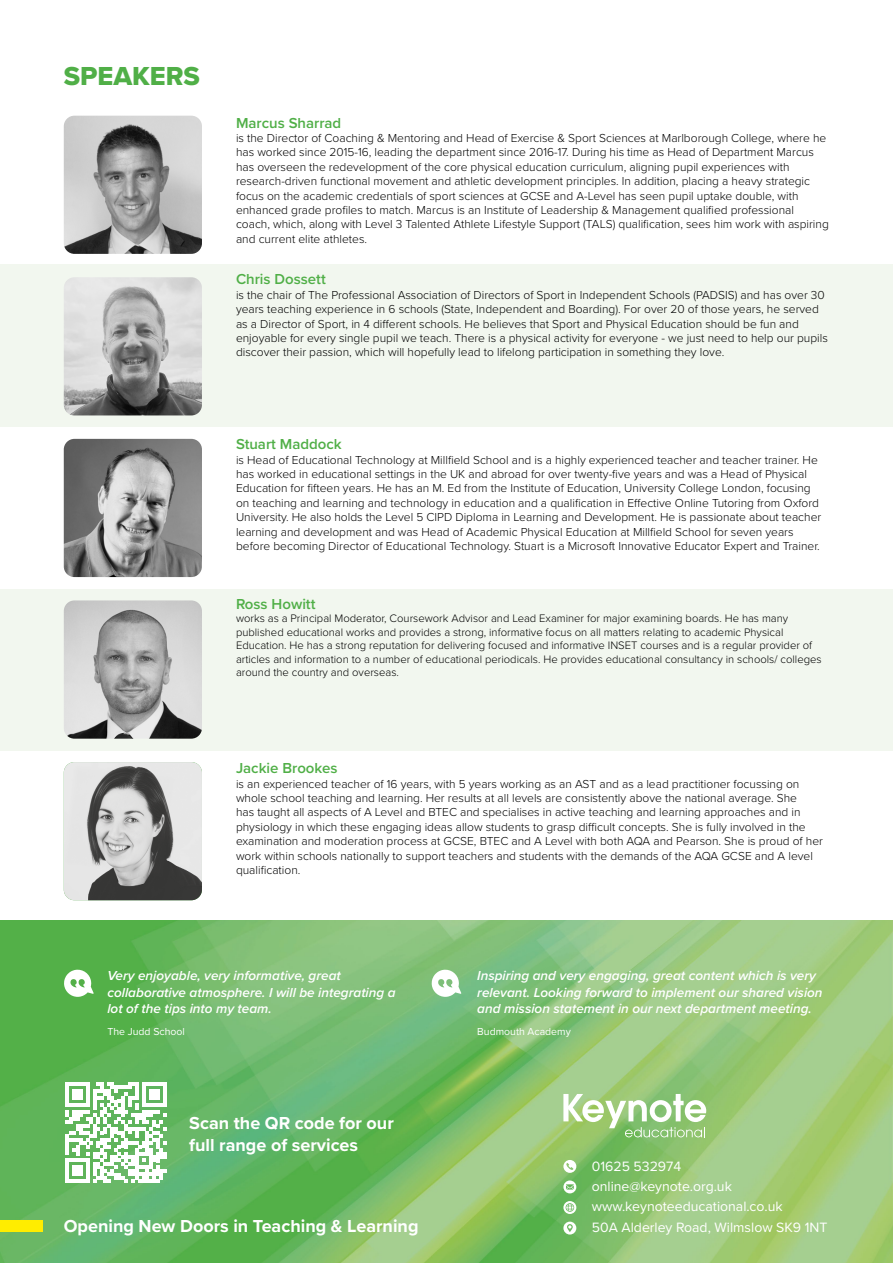
<style>
.page{position:relative;width:893px;height:1263px;background:#fff}
.page>*{position:absolute;margin:0;border:0;box-sizing:border-box;transform-origin:0 0}
.t1{font:27px "Proxima Nova Extrabld";color:#50af47}
.t2{font:700 18px/21.6px "Proxima Nova";color:#fff}
.t3{font:600 15px "Proxima Nova";color:#50af47}
.t4{font:14.1px/20.1px "Proxima Nova";color:#fff}
.t5{font:italic 600 13.5px/16.2px "Proxima Nova";color:#fff}
.t6{font:300 12px/14.4px "Proxima Nova";color:#000}
.t7{font:300 11.25px/13.5px "Proxima Nova";color:#000}
.t8{font:10.5px "Proxima Nova";color:#fff}
</style>
<div class="page">
<div style="left:0;top:264px;width:893px;height:163px;background:#f2f7ef"></div>
<div style="left:0;top:589px;width:893px;height:162px;background:#f2f7ef"></div>
<img style="left:0;top:921px;width:893px;height:342px">
<svg style="left:563px;top:1160px;width:13px;height:13px"></svg>
<svg style="left:563px;top:1180px;width:13px;height:13px"></svg>
<svg style="left:563px;top:1201px;width:13px;height:13px"></svg>
<svg style="left:563px;top:1221px;width:13px;height:13px"></svg>
<div style="left:0;top:1221px;width:43px;height:11px;background:#ffed00"></div>
<svg style="left:563px;top:1094px;width:143px;height:43px"></svg>
<svg style="left:65px;top:1082px;width:101px;height:101px"></svg>
<img style="left:64px;top:116px;width:138px;height:138px">
<img style="left:64px;top:277px;width:138px;height:138px">
<img style="left:64px;top:439px;width:138px;height:138px">
<img style="left:64px;top:600px;width:138px;height:139px">
<img style="left:64px;top:762px;width:138px;height:138px">
<svg style="left:64px;top:970px;width:30px;height:27px"></svg>
<svg style="left:432px;top:970px;width:29px;height:27px"></svg>
<h1 class="t1" style="left:64px;top:56px;width:138px">SPEAKERS</h1>
<p class="t3" style="left:236px;top:111px;width:107px">Marcus Sharrad</p>
<p class="t6" style="left:236px;top:130px;width:594px">is the Director of Coaching &amp; Mentoring and Head of Exercise &amp; Sport Sciences at Marlborough College, where he has worked since 2015-16, leading the department since 2016-17. During his time as Head of Department Marcus has overseen the redevelopment of the core physical education curriculum, aligning pupil experiences with research-driven functional movement and athletic development principles. In addition, placing a heavy strategic focus on the academic credentials of sport sciences at GCSE and A-Level has seen pupil uptake double, with enhanced grade profiles to match. Marcus is an Institute of Leadership &amp; Management qualified professional coach, which, along with Level 3 Talented Athlete Lifestyle Support (TALS) qualification, sees him work with aspiring and current elite athletes.</p>
<p class="t3" style="left:236px;top:268px;width:91px">Chris Dossett</p>
<p class="t6" style="left:236px;top:287px;width:593px">is the chair of The Professional Association of Directors of Sport in Independent Schools (PADSIS) and has over 30 years teaching experience in 6 schools (State, Independent and Boarding). For over 20 of those years, he served as a Director of Sport, in 4 different schools. He believes that Sport and Physical Education should be fun and enjoyable for every single pupil we teach. There is a physical activity for everyone - we just need to help our pupils discover their passion, which will hopefully lead to lifelong participation in something they love.</p>
<p class="t3" style="left:236px;top:433px;width:107px">Stuart Maddock</p>
<p class="t6" style="left:236px;top:452px;width:587px">is Head of Educational Technology at Millfield School and is a highly experienced teacher and teacher trainer. He has worked in educational settings in the UK and abroad for over twenty-five years and was a Head of Physical Education for fifteen years. He has an M. Ed from the Institute of Education, University College London, focusing on teaching and learning and technology in education and a qualification in Effective Online Tutoring from Oxford University. He also holds the Level 5 CIPD Diploma in Learning and Development. He is passionate about teacher learning and development and was Head of Academic Physical Education at Millfield School for seven years before becoming Director of Educational Technology. Stuart is a Microsoft Innovative Educator Expert and Trainer.</p>
<p class="t3" style="left:236px;top:592px;width:81px">Ross Howitt</p>
<p class="t7" style="left:236px;top:611px;width:587px">works as a Principal Moderator, Coursework Advisor and Lead Examiner for major examining boards. He has many published educational works and provides a strong, informative focus on all matters relating to academic Physical Education. He has a strong reputation for delivering focused and informative INSET courses and is a regular provider of articles and information to a number of educational periodicals. He provides educational consultancy in schools/ colleges around the country and overseas.</p>
<p class="t3" style="left:236px;top:757px;width:103px">Jackie Brookes</p>
<p class="t6" style="left:236px;top:776px;width:588px">is an experienced teacher of 16 years, with 5 years working as an AST and as a lead practitioner focussing on whole school teaching and learning. Her results at all levels are consistently above the national average. She<br>has taught all aspects of A Level and BTEC and specialises in active teaching and learning approaches and in physiology in which these engaging ideas allow students to grasp difficult concepts. She is fully involved in the examination and moderation process at GCSE, BTEC and A Level with both AQA and Pearson. She is proud of her work within schools nationally to support teachers and students with the demands of the AQA GCSE and A level qualification.</p>
<p class="t5" style="left:107px;top:967px;width:290px">Very enjoyable, very informative, great collaborative atmosphere. I will be integrating a lot of the tips into my team.</p>
<p class="t8" style="left:107px;top:1023px;width:79px">The Judd School</p>
<h2 class="t2" style="left:189px;top:1112px;width:206px">Scan the QR code for our full range of services</h2>
<h2 class="t2" style="left:64px;top:1215px;width:356px">Opening New Doors in Teaching &amp; Learning</h2>
<p class="t5" style="left:477px;top:967px;width:347px">Inspiring and very engaging, great content which is very relevant. Looking forward to implement our shared vision and mission statement in our next department meeting.</p>
<p class="t8" style="left:477px;top:1023px;width:95px">Budmouth Academy</p>
<p class="t4" style="left:592px;top:1156px;width:237px">01625 532974<br>online@keynote.org.uk www.keynoteeducational.co.uk<br>50A Alderley Road, Wilmslow SK9 1NT</p>
</div>
